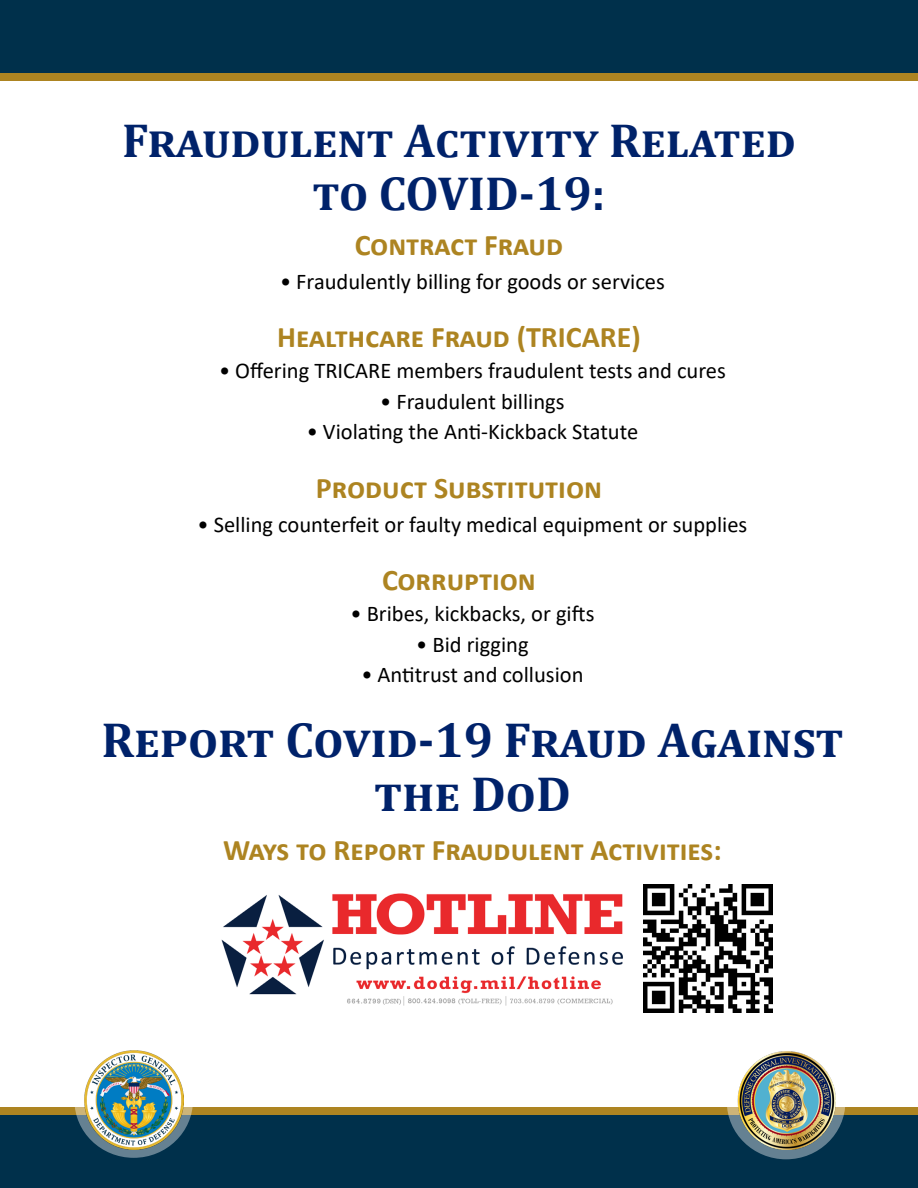
<style>
.page{position:relative;width:918px;height:1188px;background:#fff}
.page>*{position:absolute;margin:0;border:0;box-sizing:border-box;transform-origin:0 0}
.Heading_2{font:700 49.5px/54px "Cambria";color:#00226a;text-align:center}
.Heading_2-2{font:700 48px/52.5px "Cambria";color:#00226a;text-align:center}
.Heading_2-3{font:700 30px "Calibri";color:#ad8421}
.t1{font:22.5px "Calibri";color:#000}
</style>
<div class="page">
<div style="left:0;top:1111px;width:918px;height:77px;background:#00304b"></div>
<div style="left:0;top:0;width:918px;height:77px;background:#00304b"></div>
<div style="left:0;top:1107px;width:918px;height:8px;background:#ad8421"></div>
<svg style="left:727px;top:1044px;width:118px;height:115px"></svg>
<div style="left:0;top:73px;width:918px;height:8px;background:#ad8421"></div>
<img style="left:732px;top:1045px;width:113px;height:105px">
<svg style="left:74px;top:1043px;width:119px;height:115px"></svg>
<img style="left:84px;top:1051px;width:99px;height:99px">
<img style="left:644px;top:885px;width:128px;height:127px">
<img style="left:221px;top:893px;width:402px;height:113px">
<p class="Heading_2-2" style="left:122px;top:113px;width:675px">Fraudulent Activity Related to COVID‐19:</p>
<p class="Heading_2-3" style="left:355px;top:224px;width:210px">Contract Fraud</p>
<p class="t1" style="left:280px;top:265px;width:386px">• Fraudulently billing for goods or services</p>
<p class="Heading_2-3" style="left:277px;top:316px;width:365px">Healthcare Fraud (TRICARE)</p>
<p class="t1" style="left:219px;top:355px;width:508px">• Offering TRICARE members fraudulent tests and cures</p>
<p class="t1" style="left:380px;top:385px;width:186px">• Fraudulent billings</p>
<p class="t1" style="left:307px;top:416px;width:333px">• Violating the Anti-Kickback Statute</p>
<p class="Heading_2-3" style="left:316px;top:467px;width:288px">Product Substitution</p>
<p class="t1" style="left:198px;top:508px;width:551px">• Selling counterfeit or faulty medical equipment or supplies</p>
<p class="Heading_2-3" style="left:382px;top:559px;width:155px">Corruption</p>
<p class="t1" style="left:351px;top:598px;width:245px">• Bribes, kickbacks, or gifts</p>
<p class="t1" style="left:416px;top:628px;width:114px">• Bid rigging</p>
<p class="t1" style="left:361px;top:659px;width:224px">• Antitrust and collusion</p>
<p class="Heading_2" style="left:101px;top:711px;width:744px">Report Covid‐19 Fraud Against the DoD</p>
<p class="Heading_2-3" style="left:223px;top:829px;width:500px">Ways to Report Fraudulent Activities:</p>
</div>
